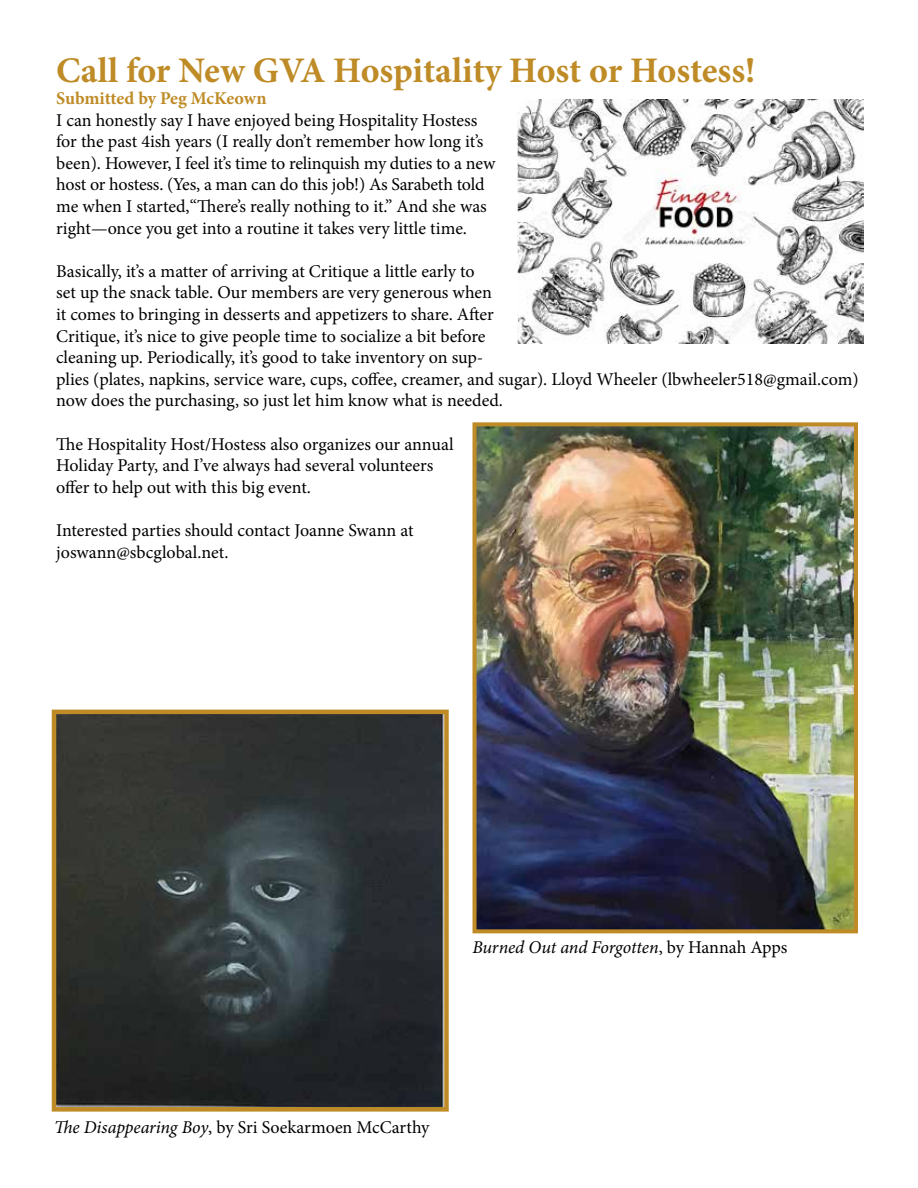
<style>
.page{position:relative;width:918px;height:1188px;background:#fff}
.page>*{position:absolute;margin:0;border:0;box-sizing:border-box;transform-origin:0 0}
.t1{font:700 36px "Minion Pro";letter-spacing:-.005em;color:#be8b26}
.t2{font:18px/21.6px "Minion Pro";letter-spacing:-.005em;color:#000}
.t3{font:italic 18px "Minion Pro";letter-spacing:-.005em;color:#000}
.t4{font:700 18px "Minion Pro";letter-spacing:-.005em;color:#be8b26}
.s1{font-style:normal}
.s2{font-style:italic}
</style>
<div class="page">
<img style="left:518px;top:99px;width:346px;height:245px">
<img style="left:57px;top:715px;width:387px;height:392px">
<div style="left:52px;top:710px;width:397px;height:402px;border:4px solid #be8b26"></div>
<img style="left:478px;top:427px;width:375px;height:501px">
<div style="left:473px;top:422px;width:385px;height:511px;border:4px solid #be8b26"></div>
<h1 class="t1" style="left:56px;top:45px;width:701px">Call for New GVA Hospitality Host or Hostess!</h1>
<p class="t4" style="left:56px;top:85px;width:212px">Submitted by Peg McKeown</p>
<p class="t2" style="left:56px;top:109px;width:441px">I can honestly say I have enjoyed being Hospitality Hostess for the past 4ish years (I really don’t remember how long it’s been). However, I feel it’s time to relinquish my duties to a new host or hostess. (Yes, a man can do this job!) As Sarabeth told me when I started,“There’s really nothing to it.” And she was right—once you get into a routine it takes very little time.</p>
<p class="t2" style="left:56px;top:260px;width:804px">Basically, it’s a matter of arriving at Critique a little early to<br>set up the snack table. Our members are very generous when<br>it comes to bringing in desserts and appetizers to share. After<br>Critique, it’s nice to give people time to socialize a bit before<br>cleaning up. Periodically, it’s good to take inventory on sup-<br>plies (plates, napkins, service ware, cups, coffee, creamer, and sugar). Lloyd Wheeler (lbwheeler518@gmail.com) now does the purchasing, so just let him know what is needed.</p>
<p class="t2" style="left:56px;top:433px;width:399px">The Hospitality Host/Hostess also organizes our annual<br>Holiday Party, and I’ve always had several volunteers offer to help out with this big event.</p>
<p class="t2" style="left:56px;top:519px;width:359px">Interested parties should contact Joanne Swann at joswann@sbcglobal.net.</p>
<p class="t3" style="left:472px;top:935px;width:316px">Burned Out and Forgotten<span class="s1">, by Hannah Apps</span></p>
<p class="t2" style="left:54px;top:1116px;width:377px"><span class="s2">The Disappearing Boy</span>, by Sri Soekarmoen McCarthy</p>
</div>
